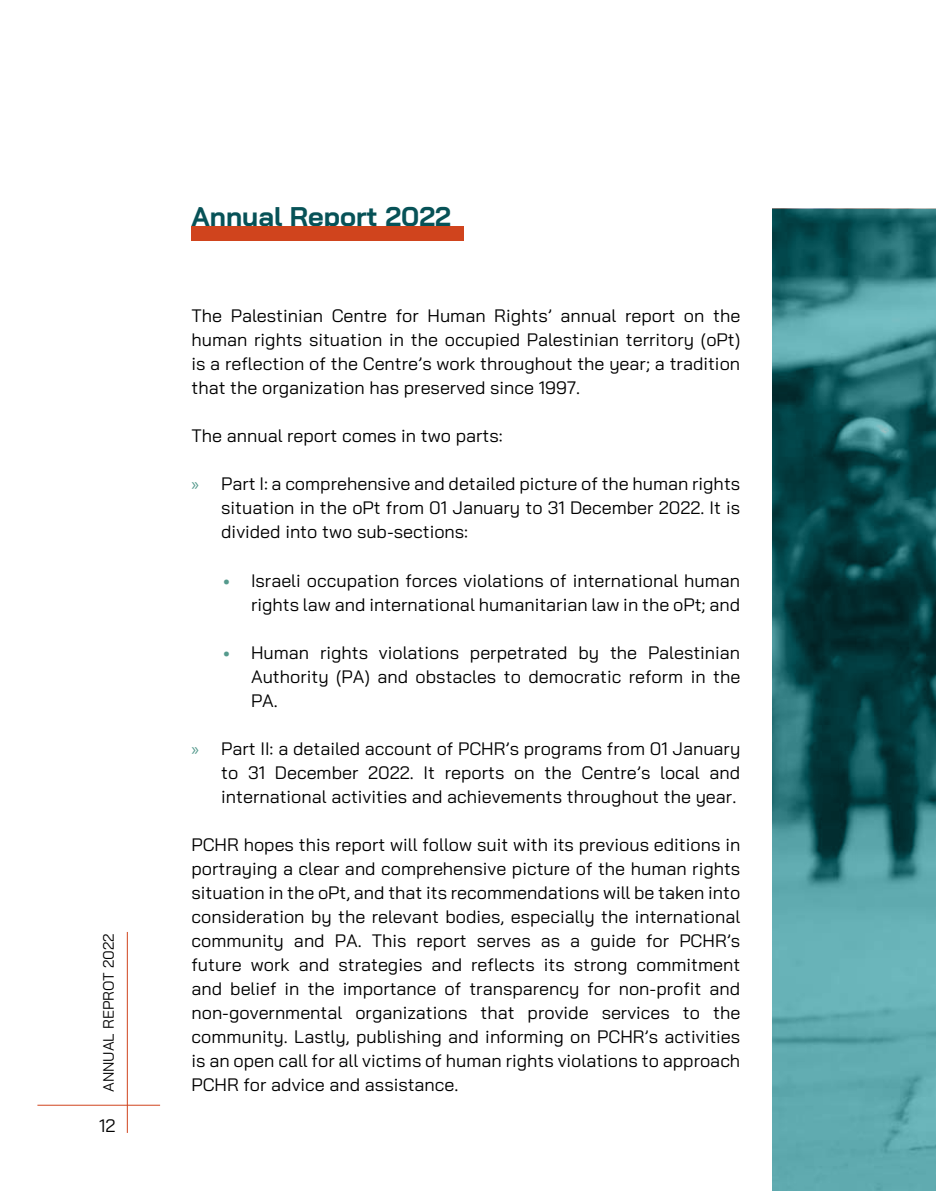
<style>
.page{position:relative;width:936px;height:1191px;background:#fff}
.page>*{position:absolute;margin:0;border:0;box-sizing:border-box;transform-origin:0 0}
.t1{font:700 27px "Bai Jamjuree";color:#075257}
.t2{font:18px/24px "Bai Jamjuree";color:#000;text-align:justify}
.t3{font:15px "Bai Jamjuree";color:#000}
.s1{font-family:"Myriad Pro";color:#559a8d}
.s2{font-weight:700;color:#559a8d}
</style>
<div class="page">
<hr style="left:127px;top:932px;width:1px;height:201px;background:#d0441d">
<hr style="left:37px;top:1104px;width:123px;height:1px;background:#d0441d">
<img style="left:772px;top:208px;width:163px;height:983px">
<div style="left:191px;top:226px;width:272px;height:14px;background:#d0441d"></div>
<p class="t3" style="left:96px;top:1092px;width:160px;rotate:-90deg">ANNUAL REPROT 2022</p>
<p class="t2" style="left:99px;top:1113px;width:18px">12</p>
<h1 class="t1" style="left:191px;top:201px;width:261px">Annual Report 2022</h1>
<p class="t2" style="left:191px;top:304px;width:550px">The Palestinian Centre for Human Rights’ annual report on the human rights situation in the occupied Palestinian territory (oPt) is a reflection of the Centre’s work throughout the year; a tradition that the organization has preserved since 1997.</p>
<p class="t2" style="left:191px;top:424px;width:313px">The annual report comes in two parts:</p>
<p class="t2" style="left:221px;top:472px;width:520px;text-indent:-30px"><span class="s1">»</span> Part I: a comprehensive and detailed picture of the human rights situation in the oPt from 01 January to 31 December 2022. It is divided into two sub-sections:</p>
<p class="t2" style="left:223px;top:568px;width:518px;text-align:right"><span class="s2">•</span> Israeli occupation forces violations of international human rights law and international humanitarian law in the oPt; and</p>
<p class="t2" style="left:251px;top:640px;width:491px;text-indent:-27px"><span class="s2">•</span> Human rights violations perpetrated by the Palestinian Authority (PA) and obstacles to democratic reform in the PA.</p>
<p class="t2" style="left:221px;top:736px;width:520px;text-indent:-30px"><span class="s1">»</span> Part II: a detailed account of PCHR’s programs from 01 January to 31 December 2022. It reports on the Centre’s local and international activities and achievements throughout the year.</p>
<p class="t2" style="left:191px;top:832px;width:550px">PCHR hopes this report will follow suit with its previous editions in portraying a clear and comprehensive picture of the human rights situation in the oPt, and that its recommendations will be taken into consideration by the relevant bodies, especially the international community and PA. This report serves as a guide for PCHR’s future work and strategies and reflects its strong commitment and belief in the importance of transparency for non-profit and non-governmental organizations that provide services to the community. Lastly, publishing and informing on PCHR’s activities is an open call for all victims of human rights violations to approach PCHR for advice and assistance.</p>
</div>
